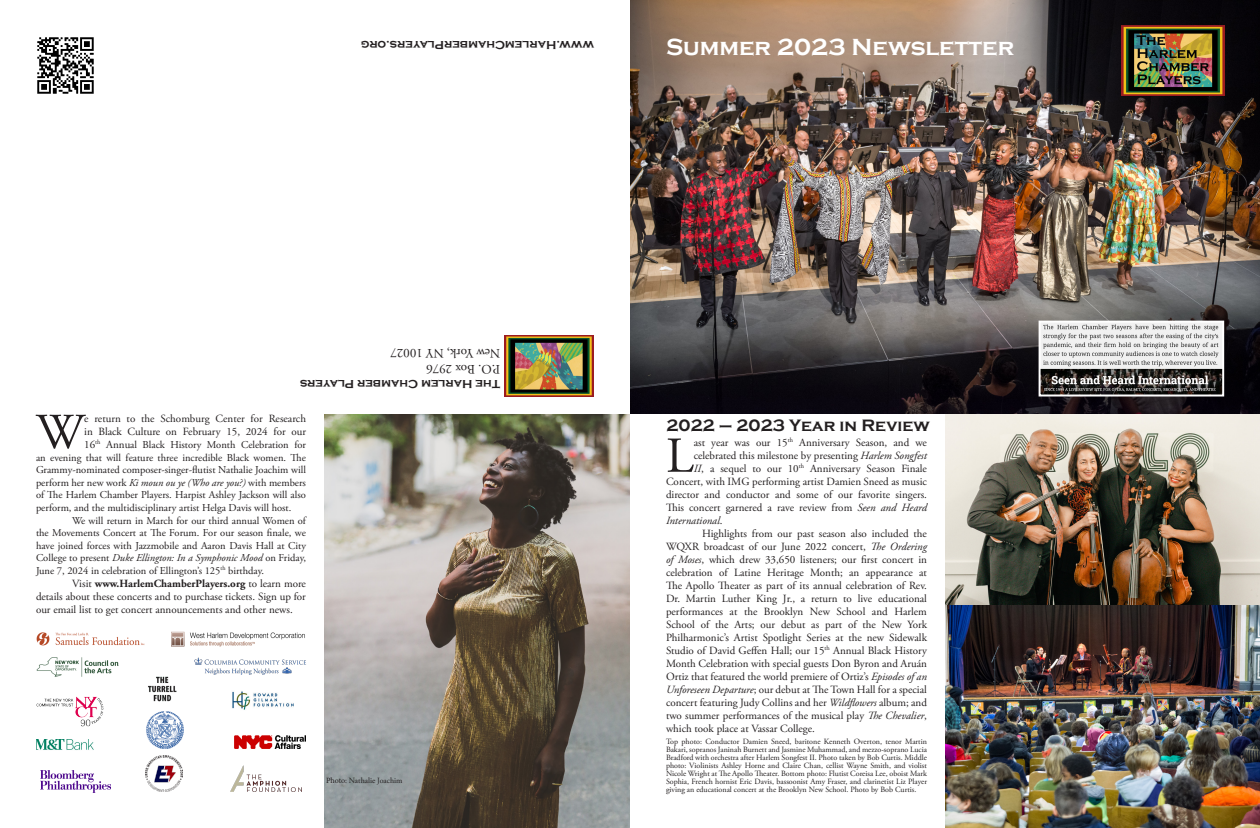
<style>
.page{position:relative;width:1260px;height:828px;background:#fff}
.page>*{position:absolute;margin:0;border:0;box-sizing:border-box;transform-origin:0 0}
.t1{font:50.2px "Adobe Garamond Pro";color:#231f20}
.t2{font:700 24px "Copperplate Gothic";color:#fff}
.t3{font:700 17px "Copperplate Gothic";color:#231f20}
.t4{font:13px "Adobe Garamond Pro";color:#231f20}
.t5{font:700 12px "Copperplate Gothic";color:#231f20}
.t6{font:11px/13px "Adobe Garamond Pro";color:#231f20;text-align:justify}
.t7{font:italic 11px "Adobe Garamond Pro";color:#231f20}
.t8{font:10.5px/12.6px "Adobe Garamond Pro";color:#231f20;text-align:justify}
.t9{font:8px/8px "Adobe Garamond Pro";color:#231f20;text-align:justify}
.s1{font-size:11px}
.s2{font-style:italic}
.s3{font-weight:700}
.s4{font-family:"Minion Pro"}
.s5{font-style:normal}
</style>
<div class="page">
<img style="left:945px;top:605px;width:315px;height:223px">
<img style="left:945px;top:414px;width:315px;height:191px">
<img style="left:630px;top:0;width:630px;height:414px">
<img style="left:1122px;top:26px;width:102px;height:69px">
<img style="left:504px;top:336px;width:90px;height:61px">
<img style="left:235px;top:736px;width:71px;height:13px">
<img style="left:36px;top:657px;width:83px;height:20px">
<img style="left:171px;top:631px;width:134px;height:16px">
<img style="left:146px;top:755px;width:37px;height:37px">
<img style="left:232px;top:691px;width:62px;height:19px">
<img style="left:148px;top:676px;width:29px;height:26px">
<img style="left:194px;top:658px;width:112px;height:17px">
<img style="left:36px;top:739px;width:58px;height:11px">
<img style="left:36px;top:696px;width:68px;height:31px">
<img style="left:37px;top:37px;width:57px;height:57px">
<img style="left:1042px;top:324px;width:179px;height:70px">
<div style="left:1039px;top:321px;width:185px;height:76px;border:2px solid #fff"></div>
<img style="left:324px;top:414px;width:306px;height:414px">
<img style="left:41px;top:771px;width:69px;height:21px">
<img style="left:230px;top:765px;width:71px;height:27px">
<img style="left:147px;top:712px;width:37px;height:37px">
<img style="left:36px;top:632px;width:109px;height:14px">
<p class="t5" style="left:594px;top:51px;width:235px;rotate:-180deg">www.HarlemChamberPlayers.org</p>
<p class="t2" style="left:666px;top:34px;width:350px">Summer 2023 Newsletter</p>
<p class="t4" style="left:500px;top:361px;width:111px;rotate:-180deg">New York, NY 10027</p>
<p class="t4" style="left:500px;top:377px;width:75px;rotate:-180deg">P.O. Box 2976</p>
<p class="t5" style="left:500px;top:391px;width:201px;rotate:-180deg">The Harlem Chamber Players</p>
<p class="t1" style="left:36px;top:402px;width:50px">W</p>
<p class="t6" style="left:84px;top:412px;width:223px">e return to the Schomburg Center for Research in Black Culture on February 15, 2024 for our</p>
<p class="t8" style="left:36px;top:439px;width:272px;text-indent:48px"><span class="s1">16</span><sup>th</sup> <span class="s1">Annu</span>al Black History Month Celebration for an evening that will feature three incredible Black women. The Grammy-nominated composer-singer-flutist Nathalie Joachim will perform her new work <span class="s2">Ki moun ou ye (Who are you?)</span> with members of The Harlem Chamber Players. Harpist Ashley Jackson will also perform, and the multidisciplinary artist Helga Davis will host.</p>
<p class="t8" style="left:36px;top:514px;width:272px;text-indent:36px">We will return in March for our third annual Women of the Movements Concert at The Forum. For our season finale, we have joined forces with Jazzmobile and Aaron Davis Hall at City College to present <span class="s2">Duke Ellington: In a Symphonic Mood</span> on Friday, June 7, 2024 in celebration of Ellington’s 125<sup>th</sup> birthday.</p>
<p class="t6" style="left:36px;top:577px;width:271px;text-indent:36px">Visit <span class="s3">www.HarlemChamberPlayers.org</span> to learn more details about these concerts and to purchase tickets. Sign up for our email list to get concert announcements and other news.</p>
<p class="t9" style="left:326px;top:777px;width:78px"><span class="s4">Photo:</span> Nathalie Joachim</p>
<p class="t3" style="left:666px;top:416px;width:265px">2022 – 2023 Year in Review</p>
<p class="t1" style="left:666px;top:426px;width:29px">L</p>
<p class="t6" style="left:694px;top:436px;width:235px">ast year was our 15<sup>th</sup> Anniversary Season, and we</p>
<p class="t6" style="left:694px;top:449px;width:235px">celebrated this milestone by presenting <span class="s2">Harlem Songfest</span></p>
<p class="t6" style="left:694px;top:462px;width:235px"><span class="s2">II</span>, a sequel to our 10<sup>th</sup> Anniversary Season Finale</p>
<p class="t6" style="left:666px;top:475px;width:263px">Concert, with IMG performing artist Damien Sneed as music</p>
<p class="t6" style="left:666px;top:488px;width:263px">director and conductor and some of our favorite singers.</p>
<p class="t6" style="left:666px;top:501px;width:262px">This concert garnered a rave review from <span class="s2">Seen and Heard</span></p>
<p class="t7" style="left:666px;top:514px;width:58px">International<span class="s5">.</span></p>
<p class="t6" style="left:666px;top:527px;width:263px;text-indent:36px">Highlights from our past season also included the WQXR broadcast of our June 2022 concert, <span class="s2">The Ordering of Moses</span>, which drew 33,650 listeners; our first concert in celebration of Latine Heritage Month; an appearance at The Apollo Theater as part of its annual celebration of Rev.<br>Dr. Martin Luther King Jr., a return to live educational performances at the Brooklyn New School and Harlem School of the Arts; our debut as part of the New York Philharmonic’s Artist Spotlight Series at the new Sidewalk Studio of David Geffen Hall; our 15<sup>th</sup> Annual Black History Month Celebration with special guests Don Byron and Aruán Ortiz that featured the world premiere of Ortiz’s <span class="s2">Episodes of an Unforeseen Departure</span>; our debut at The Town Hall for a special concert featuring Judy Collins and her <span class="s2">Wildflowers</span> album; and two summer performances of the musical play <span class="s2">The Chevalier</span>, which took place at Vassar College.</p>
<p class="t9" style="left:666px;top:737px;width:263px">Top photo: Conductor Damien Sneed, baritone Kenneth Overton, tenor Martin Bakari, sopranos Janinah Burnett and Jasmine Muhammad, and mezzo-soprano Lucia Bradford with orchestra after Harlem Songfest II. Photo taken by Bob Curtis. Middle photo: Violinists Ashley Horne and Claire Chan, cellist Wayne Smith, and violist Nicole Wright at The Apollo Theater. Bottom photo: Flutist Coreisa Lee, oboist Mark Sophia, French hornist Eric Davis, bassoonist Amy Fraser, and clarinetist Liz Player giving an educational concert at the Brooklyn New School. Photo by Bob Curtis.</p>
</div>
